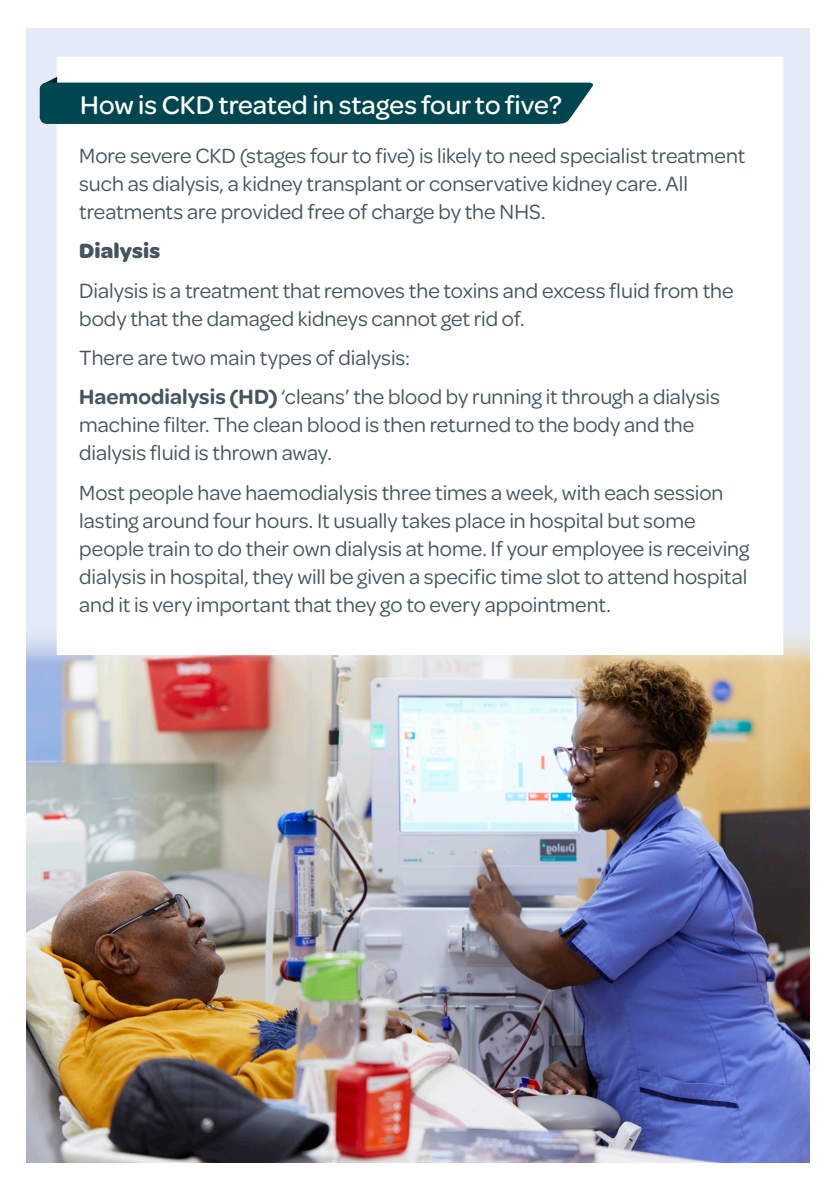
<style>
.page{position:relative;width:840px;height:1191px;background:#fff}
.page>*{position:absolute;margin:0;border:0;box-sizing:border-box;transform-origin:0 0}
.t1{font:500 27.4px "Omnes";color:#fff}
.t2{font:22px/28px "Omnes";color:#45555f}
.t3{font:700 22px "Omnes";letter-spacing:.005em;color:#45555f}
.s1{font-weight:600}
</style>
<div class="page">
<div style="left:26px;top:28px;width:783px;height:1134px;background:#e5ebf6"></div>
<img style="left:26px;top:623px;width:783px;height:539px">
<div style="left:57px;top:57px;width:725px;height:598px;background:#fff"></div>
<svg style="left:40px;top:77px;width:554px;height:47px;background:#235f68"></svg>
<p class="t1" style="left:80px;top:86px;width:483px">How is CKD treated in stages four to five?</p>
<p class="t2" style="left:79px;top:140px;width:667px">More severe CKD (stages four to five) is likely to need specialist treatment such as dialysis, a kidney transplant or conservative kidney care. All treatments are provided free of charge by the NHS.</p>
<p class="t3" style="left:79px;top:235px;width:82px">Dialysis</p>
<p class="t2" style="left:79px;top:275px;width:655px">Dialysis is a treatment that removes the toxins and excess fluid from the body that the damaged kidneys cannot get rid of.</p>
<p class="t2" style="left:79px;top:342px;width:332px">There are two main types of dialysis:</p>
<p class="t2" style="left:79px;top:382px;width:642px"><span class="s1">Haemodialysis (HD)</span> ‘cleans’ the blood by running it through a dialysis machine filter. The clean blood is then returned to the body and the dialysis fluid is thrown away.</p>
<p class="t2" style="left:79px;top:477px;width:671px">Most people have haemodialysis three times a week, with each session lasting around four hours. It usually takes place in hospital but some people train to do their own dialysis at home. If your employee is receiving dialysis in hospital, they will be given a specific time slot to attend hospital and it is very important that they go to every appointment.</p>
</div>
